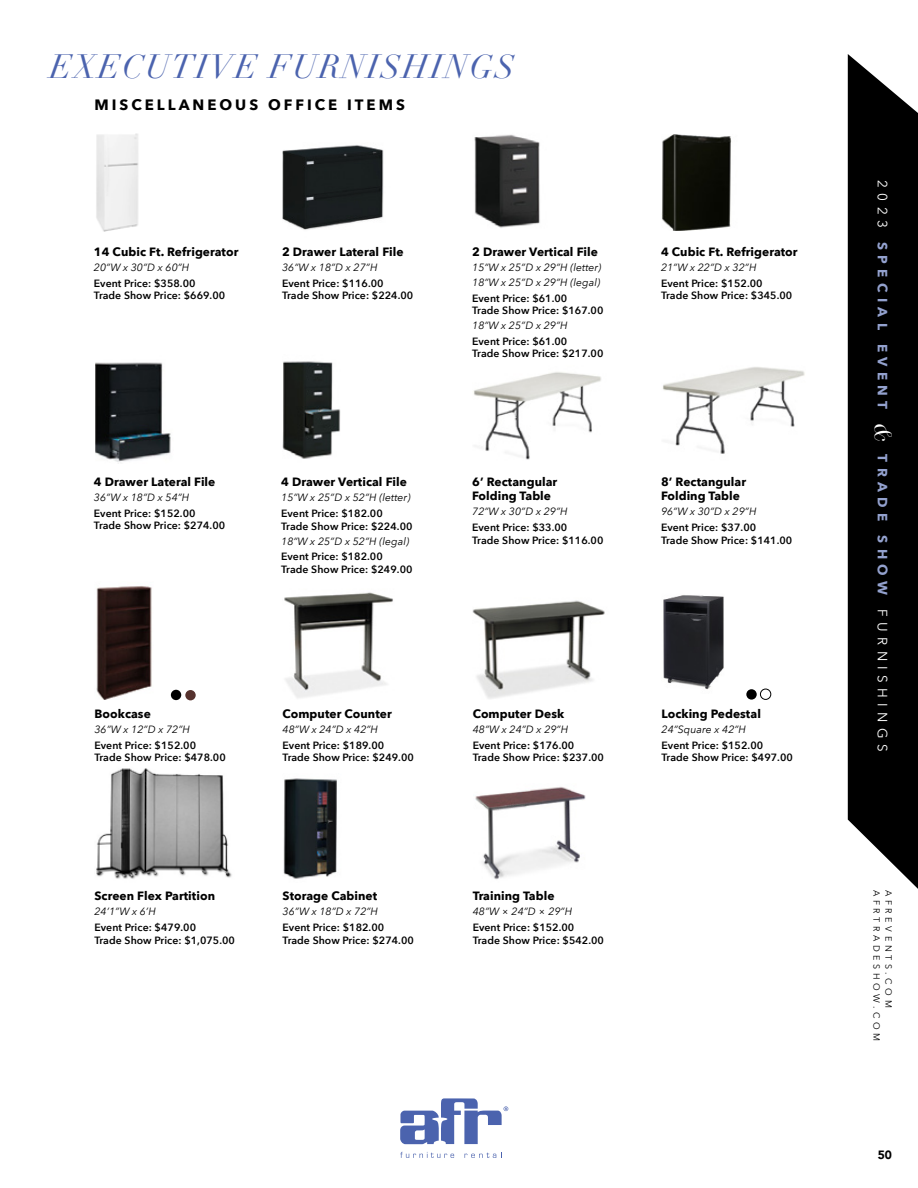
<style>
.page{position:relative;width:918px;height:1188px;background:#fff}
.page>*{position:absolute;margin:0;border:0;box-sizing:border-box;transform-origin:0 0}
.t1{font:italic 33px "Didot";letter-spacing:.05em;color:#4b63ae}
.t2{font:700 15px "Avenir Next";letter-spacing:.2em;color:#000}
.t3{font:700 13.5px "Avenir Next";letter-spacing:.4em;color:#93a1ce}
.t4{font:700 12px/14.4px "Avenir Next";letter-spacing:.005em;color:#000}
.t5{font:900 12px "Avenir";color:#000}
.t6{font:600 10.5px/12.6px "Avenir Next";letter-spacing:.005em;color:#000}
.t7{font:italic 10.5px/15px "Avenir Next";letter-spacing:.005em;color:#000}
.t8{font:9px "Avenir Next";letter-spacing:.4em;color:#000}
.s1{font-weight:400;color:#fff}
.s2{font-family:"Didot";font-weight:400;font-style:italic;font-size:24px;color:#fff}
</style>
<div class="page">
<svg style="left:400px;top:1098px;width:108px;height:46px"></svg>
<svg style="left:400px;top:1152px;width:54px;height:6px"></svg>
<svg style="left:465px;top:1152px;width:37px;height:6px"></svg>
<svg style="left:848px;top:54px;width:70px;height:835px;fill:#000"></svg>
<img style="left:282px;top:145px;width:102px;height:85px">
<img style="left:282px;top:361px;width:59px;height:98px">
<img style="left:96px;top:133px;width:43px;height:99px">
<img style="left:96px;top:362px;width:75px;height:100px">
<img style="left:474px;top:134px;width:66px;height:94px">
<img style="left:473px;top:372px;width:128px;height:88px">
<img style="left:662px;top:135px;width:70px;height:96px">
<img style="left:662px;top:367px;width:143px;height:87px">
<img style="left:283px;top:778px;width:54px;height:101px">
<img style="left:96px;top:768px;width:136px;height:111px">
<img style="left:475px;top:787px;width:111px;height:93px">
<img style="left:284px;top:592px;width:109px;height:106px">
<img style="left:96px;top:586px;width:56px;height:114px">
<img style="left:473px;top:600px;width:132px;height:99px">
<img style="left:663px;top:595px;width:85px;height:96px">
<div style="left:171px;top:690px;width:10px;height:10px;background:#000;border-radius:50%"></div>
<div style="left:185px;top:690px;width:11px;height:10px;background:#56322e;border-radius:50%"></div>
<div style="left:760px;top:689px;width:11px;height:11px;border:1px solid #000;border-radius:50%"></div>
<div style="left:746px;top:689px;width:11px;height:11px;background:#000;border-radius:50%"></div>
<h1 class="t1" style="left:50px;top:46px;width:467px">EXECUTIVE FURNISHINGS</h1>
<h2 class="t2" style="left:94px;top:92px;width:312px">MISCELLANEOUS OFFICE ITEMS</h2>
<p class="t4" style="left:94px;top:244px;width:146px">14 Cubic Ft. Refrigerator</p>
<p class="t7" style="left:94px;top:259px;width:97px">20”W x 30”D x 60”H</p>
<p class="t6" style="left:94px;top:276px;width:133px">Event Price: $358.00<br>Trade Show Price: $669.00</p>
<p class="t4" style="left:282px;top:244px;width:123px">2 Drawer Lateral File</p>
<p class="t7" style="left:282px;top:259px;width:97px">36”W x 18”D x 27”H</p>
<p class="t6" style="left:282px;top:276px;width:133px">Event Price: $116.00<br>Trade Show Price: $224.00</p>
<p class="t4" style="left:94px;top:474px;width:123px">4 Drawer Lateral File</p>
<p class="t7" style="left:94px;top:489px;width:97px">36”W x 18”D x 54”H</p>
<p class="t6" style="left:94px;top:506px;width:133px">Event Price: $152.00<br>Trade Show Price: $274.00</p>
<p class="t4" style="left:281px;top:475px;width:127px">4 Drawer Vertical File</p>
<p class="t7" style="left:281px;top:490px;width:131px">15”W x 25”D x 52”H (letter)</p>
<p class="t6" style="left:281px;top:507px;width:133px">Event Price: $182.00<br>Trade Show Price: $224.00</p>
<p class="t7" style="left:281px;top:533px;width:130px">18”W x 25”D x 52”H (legal)</p>
<p class="t6" style="left:281px;top:550px;width:133px">Event Price: $182.00<br>Trade Show Price: $249.00</p>
<p class="t4" style="left:94px;top:706px;width:58px">Bookcase</p>
<p class="t7" style="left:94px;top:721px;width:97px">36”W x 12”D x 72”H</p>
<p class="t6" style="left:94px;top:738px;width:133px">Event Price: $152.00<br>Trade Show Price: $478.00</p>
<p class="t4" style="left:283px;top:706px;width:111px">Computer Counter</p>
<p class="t7" style="left:283px;top:721px;width:97px">48”W x 24”D x 42”H</p>
<p class="t6" style="left:283px;top:738px;width:133px">Event Price: $189.00<br>Trade Show Price: $249.00</p>
<p class="t4" style="left:94px;top:889px;width:122px">Screen Flex Partition</p>
<p class="t7" style="left:94px;top:904px;width:63px">24’1”W x 6’H</p>
<p class="t6" style="left:94px;top:921px;width:142px">Event Price: $479.00<br>Trade Show Price: $1,075.00</p>
<p class="t4" style="left:283px;top:889px;width:96px">Storage Cabinet</p>
<p class="t7" style="left:283px;top:904px;width:97px">36”W x 18”D x 72”H</p>
<p class="t6" style="left:283px;top:921px;width:133px">Event Price: $182.00<br>Trade Show Price: $274.00</p>
<p class="t4" style="left:472px;top:244px;width:127px">2 Drawer Vertical File</p>
<p class="t7" style="left:472px;top:259px;width:131px">15”W x 25”D x 29”H (letter)<br>18”W x 25”D x 29”H (legal)</p>
<p class="t6" style="left:472px;top:291px;width:133px">Event Price: $61.00<br>Trade Show Price: $167.00</p>
<p class="t7" style="left:472px;top:318px;width:97px">18”W x 25”D x 29”H</p>
<p class="t6" style="left:472px;top:335px;width:133px">Event Price: $61.00<br>Trade Show Price: $217.00</p>
<p class="t4" style="left:472px;top:474px;width:87px">6’ Rectangular<br>Folding Table</p>
<p class="t7" style="left:472px;top:504px;width:97px">72”W x 30”D x 29”H</p>
<p class="t6" style="left:472px;top:521px;width:133px">Event Price: $33.00<br>Trade Show Price: $116.00</p>
<p class="t4" style="left:473px;top:706px;width:93px">Computer Desk</p>
<p class="t7" style="left:473px;top:721px;width:97px">48”W x 24”D x 29”H</p>
<p class="t6" style="left:473px;top:738px;width:133px">Event Price: $176.00<br>Trade Show Price: $237.00</p>
<p class="t4" style="left:473px;top:889px;width:83px">Training Table</p>
<p class="t7" style="left:473px;top:904px;width:101px">48”W × 24”D × 29”H</p>
<p class="t6" style="left:473px;top:921px;width:133px">Event Price: $152.00<br>Trade Show Price: $542.00</p>
<p class="t4" style="left:661px;top:244px;width:138px">4 Cubic Ft. Refrigerator</p>
<p class="t7" style="left:661px;top:259px;width:97px">21”W x 22”D x 32”H</p>
<p class="t6" style="left:661px;top:276px;width:133px">Event Price: $152.00<br>Trade Show Price: $345.00</p>
<p class="t4" style="left:661px;top:474px;width:87px">8’ Rectangular<br>Folding Table</p>
<p class="t7" style="left:661px;top:504px;width:97px">96”W x 30”D x 29”H</p>
<p class="t6" style="left:661px;top:521px;width:133px">Event Price: $37.00<br>Trade Show Price: $141.00</p>
<p class="t4" style="left:662px;top:706px;width:101px">Locking Pedestal</p>
<p class="t7" style="left:662px;top:721px;width:86px">24”Square x 42”H</p>
<p class="t6" style="left:662px;top:738px;width:133px">Event Price: $152.00<br>Trade Show Price: $497.00</p>
<p class="t3" style="left:894px;top:180px;width:573px;rotate:90deg"><span class="s1">2023</span> SPECIAL EVENT <span class="s2">&amp;</span> TRADE SHOW <span class="s1">FURNISHINGS</span></p>
<p class="t8" style="left:884px;top:890px;width:153px;rotate:90deg">AFRTRADESHOW.COM</p>
<p class="t8" style="left:896px;top:890px;width:119px;rotate:90deg">AFREVENTS.COM</p>
<p class="t5" style="left:878px;top:1145px;width:16px">50</p>
</div>
